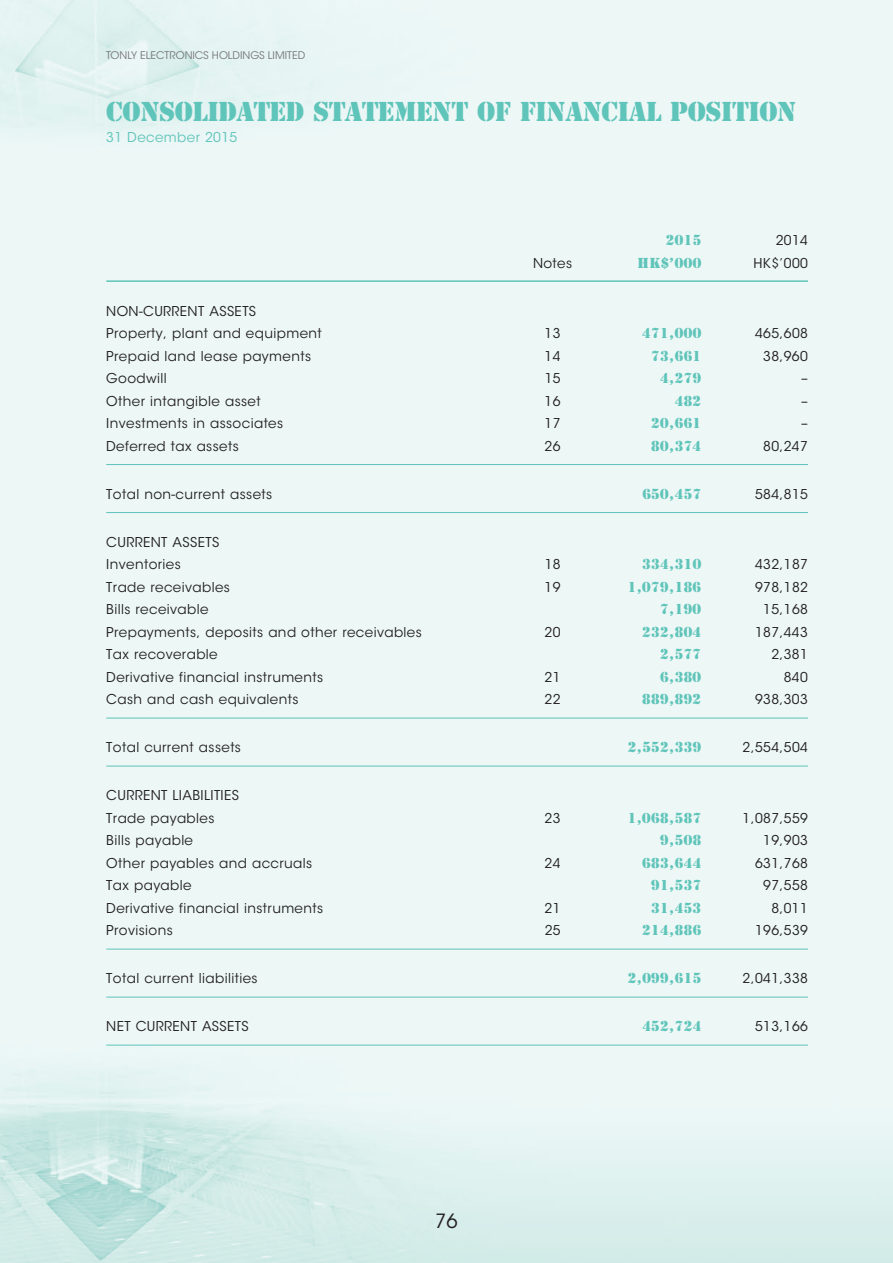
<style>
.page{position:relative;width:893px;height:1263px;background:#fff}
.page>*{position:absolute;margin:0;border:0;box-sizing:border-box;transform-origin:0 0}
.t1{font:25.5px "Stencil Std";letter-spacing:-.015em;color:#5fc4b9}
.t2{font:19.5px "ITC Avant Garde Std";color:#231f20}
.t3{font:13.5px/22.5px "ITC Avant Garde Std";letter-spacing:.03em;color:#231f20}
.t4{font:13.5px "Stencil Std";letter-spacing:.035em;color:#5fc4b9}
.t5{font:13.5px "ITC Avant Garde Std";letter-spacing:.03em;color:#5fc4b9}
.t6{font:10.5px "ITC Avant Garde Std";color:#76787b}
</style>
<div class="page">
<hr style="left:106px;top:280px;width:702px;height:2px;background:#5fc4b9">
<hr style="left:106px;top:464px;width:702px;height:1px;background:#5fc4b9">
<hr style="left:106px;top:512px;width:702px;height:1px;background:#5fc4b9">
<hr style="left:106px;top:718px;width:702px;height:1px;background:#5fc4b9">
<hr style="left:106px;top:766px;width:702px;height:1px;background:#5fc4b9">
<hr style="left:106px;top:949px;width:702px;height:1px;background:#5fc4b9">
<hr style="left:106px;top:997px;width:702px;height:1px;background:#5fc4b9">
<hr style="left:106px;top:1045px;width:702px;height:1px;background:#5fc4b9">
<p class="t6" style="left:106px;top:49px;width:200px">TONLY ELECTRONICS HOLDINGS LIMITED</p>
<h1 class="t1" style="left:106px;top:95px;width:691px">CONSOLIDATED STATEMENT OF FINANCIAL POSITION</h1>
<p class="t5" style="left:106px;top:129px;width:133px">31 December 2015</p>
<p class="t4" style="left:666px;top:231px;width:37px">2015</p>
<p class="t3" style="left:776px;top:229px;width:34px">2014</p>
<p class="t3" style="left:106px;top:300px;width:217px">NON-CURRENT ASSETS<br>Property, plant and equipment</p>
<p class="t3" style="left:533px;top:252px;width:41px">Notes</p>
<p class="t4" style="left:638px;top:254px;width:65px">HK$’000</p>
<p class="t3" style="left:753px;top:252px;width:56px">HK$’000</p>
<p class="t3" style="left:545px;top:322px;width:17px">13</p>
<p class="t4" style="left:642px;top:324px;width:60px">471,000</p>
<p class="t3" style="left:755px;top:322px;width:54px">465,608</p>
<p class="t3" style="left:106px;top:345px;width:206px">Prepaid land lease payments</p>
<p class="t3" style="left:545px;top:345px;width:17px">14</p>
<p class="t4" style="left:651px;top:347px;width:51px">73,661</p>
<p class="t3" style="left:763px;top:345px;width:46px">38,960</p>
<p class="t3" style="left:106px;top:367px;width:62px">Goodwill</p>
<p class="t3" style="left:545px;top:367px;width:17px">15</p>
<p class="t4" style="left:660px;top:369px;width:42px">4,279</p>
<p class="t3" style="left:801px;top:367px;width:8px">–</p>
<p class="t3" style="left:106px;top:390px;width:156px">Other intangible asset</p>
<p class="t3" style="left:545px;top:390px;width:17px">16</p>
<p class="t4" style="left:675px;top:392px;width:28px">482</p>
<p class="t3" style="left:801px;top:390px;width:8px">–</p>
<p class="t3" style="left:106px;top:412px;width:178px">Investments in associates</p>
<p class="t3" style="left:545px;top:412px;width:17px">17</p>
<p class="t4" style="left:651px;top:414px;width:51px">20,661</p>
<p class="t3" style="left:801px;top:412px;width:8px">–</p>
<p class="t3" style="left:106px;top:435px;width:134px">Deferred tax assets</p>
<p class="t3" style="left:545px;top:435px;width:17px">26</p>
<p class="t4" style="left:651px;top:437px;width:51px">80,374</p>
<p class="t3" style="left:763px;top:435px;width:46px">80,247</p>
<p class="t3" style="left:106px;top:483px;width:167px">Total non-current assets</p>
<p class="t4" style="left:642px;top:485px;width:60px">650,457</p>
<p class="t3" style="left:755px;top:483px;width:54px">584,815</p>
<p class="t3" style="left:106px;top:531px;width:115px">CURRENT ASSETS<br>Inventories</p>
<p class="t3" style="left:545px;top:553px;width:17px">18</p>
<p class="t4" style="left:642px;top:555px;width:60px">334,310</p>
<p class="t3" style="left:755px;top:553px;width:54px">432,187</p>
<p class="t3" style="left:106px;top:576px;width:125px">Trade receivables</p>
<p class="t3" style="left:545px;top:576px;width:17px">19</p>
<p class="t4" style="left:628px;top:578px;width:75px">1,079,186</p>
<p class="t3" style="left:755px;top:576px;width:54px">978,182</p>
<p class="t3" style="left:106px;top:598px;width:104px">Bills receivable</p>
<p class="t4" style="left:660px;top:600px;width:42px">7,190</p>
<p class="t3" style="left:763px;top:598px;width:46px">15,168</p>
<p class="t3" style="left:106px;top:621px;width:317px">Prepayments, deposits and other receivables</p>
<p class="t3" style="left:545px;top:621px;width:17px">20</p>
<p class="t4" style="left:642px;top:623px;width:60px">232,804</p>
<p class="t3" style="left:755px;top:621px;width:54px">187,443</p>
<p class="t3" style="left:106px;top:643px;width:113px">Tax recoverable</p>
<p class="t4" style="left:660px;top:645px;width:42px">2,577</p>
<p class="t3" style="left:771px;top:643px;width:38px">2,381</p>
<p class="t3" style="left:106px;top:666px;width:218px">Derivative financial instruments</p>
<p class="t3" style="left:545px;top:666px;width:17px">21</p>
<p class="t4" style="left:660px;top:668px;width:42px">6,380</p>
<p class="t3" style="left:784px;top:666px;width:26px">840</p>
<p class="t3" style="left:106px;top:688px;width:194px">Cash and cash equivalents</p>
<p class="t3" style="left:545px;top:688px;width:17px">22</p>
<p class="t4" style="left:642px;top:690px;width:60px">889,892</p>
<p class="t3" style="left:755px;top:688px;width:54px">938,303</p>
<p class="t3" style="left:106px;top:736px;width:136px">Total current assets</p>
<p class="t4" style="left:628px;top:738px;width:75px">2,552,339</p>
<p class="t3" style="left:743px;top:736px;width:67px">2,554,504</p>
<p class="t3" style="left:106px;top:784px;width:134px">CURRENT LIABILITIES<br>Trade payables</p>
<p class="t3" style="left:545px;top:807px;width:17px">23</p>
<p class="t4" style="left:628px;top:809px;width:75px">1,068,587</p>
<p class="t3" style="left:743px;top:807px;width:67px">1,087,559</p>
<p class="t3" style="left:106px;top:829px;width:88px">Bills payable</p>
<p class="t4" style="left:660px;top:831px;width:42px">9,508</p>
<p class="t3" style="left:763px;top:829px;width:46px">19,903</p>
<p class="t3" style="left:106px;top:852px;width:207px">Other payables and accruals</p>
<p class="t3" style="left:545px;top:852px;width:17px">24</p>
<p class="t4" style="left:642px;top:854px;width:60px">683,644</p>
<p class="t3" style="left:755px;top:852px;width:54px">631,768</p>
<p class="t3" style="left:106px;top:874px;width:87px">Tax payable</p>
<p class="t4" style="left:651px;top:876px;width:51px">91,537</p>
<p class="t3" style="left:763px;top:874px;width:46px">97,558</p>
<p class="t3" style="left:106px;top:897px;width:218px">Derivative financial instruments</p>
<p class="t3" style="left:545px;top:897px;width:17px">21</p>
<p class="t4" style="left:651px;top:899px;width:51px">31,453</p>
<p class="t3" style="left:771px;top:897px;width:38px">8,011</p>
<p class="t3" style="left:106px;top:919px;width:68px">Provisions</p>
<p class="t3" style="left:545px;top:919px;width:17px">25</p>
<p class="t4" style="left:642px;top:921px;width:60px">214,886</p>
<p class="t3" style="left:755px;top:919px;width:54px">196,539</p>
<p class="t3" style="left:106px;top:967px;width:153px">Total current liabilities</p>
<p class="t4" style="left:628px;top:969px;width:75px">2,099,615</p>
<p class="t3" style="left:743px;top:967px;width:67px">2,041,338</p>
<p class="t3" style="left:106px;top:1015px;width:144px">NET CURRENT ASSETS</p>
<p class="t4" style="left:642px;top:1017px;width:60px">452,724</p>
<p class="t3" style="left:755px;top:1015px;width:54px">513,166</p>
<h2 class="t2" style="left:435px;top:1209px;width:24px">76</h2>
</div>
